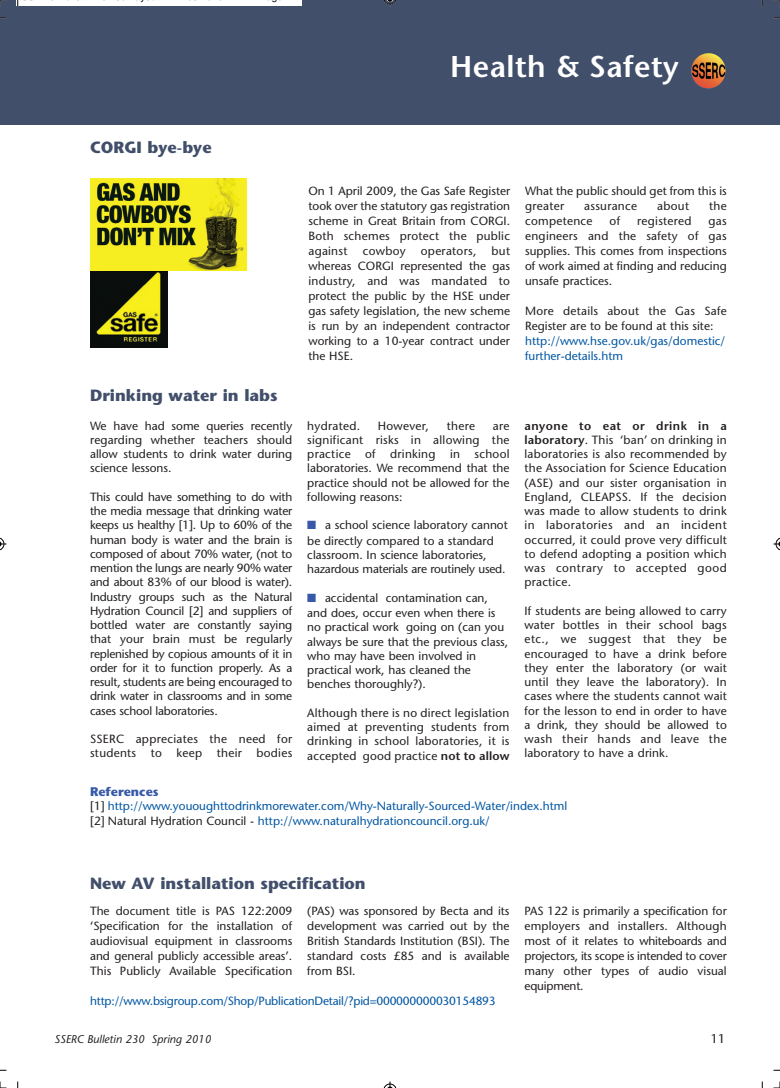
<style>
.page{position:relative;width:780px;height:1088px;background:#fff}
.page>*{position:absolute;margin:0;border:0;box-sizing:border-box;transform-origin:0 0}
.t1{font:600 30px "Stone Sans";letter-spacing:.015em;color:#fff}
.t2{font:700 16.25px "Stone Sans";color:#424f6b}
.t3{font:700 12.5px "Stone Sans";color:#3759a7}
.t4{font:12.5px "Stone Sans";color:#231f20}
.t5{font:11.88px/14.2px "Stone Sans";color:#231f20;text-align:justify}
.t6{font:11.88px/15px "Stone Sans";color:#0156a3}
.t7{font:11.88px/14.2px "Stone Sans";letter-spacing:.025em;color:#231f20}
.t8{font:italic 11.25px "Stone Sans";color:#231f20}
.s1{color:#3759a7}
.s2{font-weight:600}
.s3{color:#231f20}
</style>
<div class="page">
<div style="left:18px;top:0;width:762px;height:124px;background:#424f6b"></div>
<img style="left:714px;top:58px;width:11px;height:29px">
<img style="left:90px;top:271px;width:77px;height:77px">
<div style="left:0;top:0;width:18px;height:124px;background:#424f6b"></div>
<div style="left:90px;top:178px;width:156px;height:93px;background:#f7ee22"></div>
<img style="left:96px;top:179px;width:148px;height:92px">
<div style="left:16px;top:0;width:286px;height:5px;background:#fff"></div>
<svg style="left:17px;top:0;width:2px;height:6px"></svg>
<svg style="left:0;top:17px;width:6px;height:2px"></svg>
<svg style="left:761px;top:0;width:2px;height:6px"></svg>
<svg style="left:773px;top:17px;width:7px;height:2px"></svg>
<svg style="left:17px;top:1081px;width:2px;height:7px"></svg>
<svg style="left:761px;top:1081px;width:2px;height:7px"></svg>
<svg style="left:773px;top:0;width:7px;height:6px"></svg>
<svg style="left:0;top:1081px;width:6px;height:7px"></svg>
<svg style="left:773px;top:1081px;width:7px;height:7px"></svg>
<svg style="left:384px;top:0;width:12px;height:6px"></svg>
<svg style="left:383px;top:1081px;width:13px;height:7px"></svg>
<svg style="left:0;top:537px;width:6px;height:14px"></svg>
<svg style="left:773px;top:537px;width:7px;height:14px"></svg>
<h1 class="t1" style="left:450px;top:55px;width:230px">Health &amp; Safety</h1>
<h2 class="t2" style="left:90px;top:141px;width:123px">CORGI bye-bye</h2>
<h2 class="t2" style="left:90px;top:389px;width:189px">Drinking water in labs</h2>
<p class="t5" style="left:90px;top:420px;width:204px">We have had some queries recently regarding whether teachers should allow students to drink water during science lessons.</p>
<p class="t5" style="left:90px;top:491px;width:204px">This could have something to do with the media message that drinking water keeps us healthy [1]. Up to 60% of the human body is water and the brain is composed of about 70% water, (not to mention the lungs are nearly 90% water and about 83% of our blood is water).<br>Industry groups such as the Natural Hydration Council [2] and suppliers of bottled water are constantly saying that your brain must be regularly replenished by copious amounts of it in order for it to function properly. As a result, students are being encouraged to drink water in classrooms and in some cases school laboratories.</p>
<p class="t7" style="left:90px;top:733px;width:204px">SSERC appreciates the need for students to keep their bodies</p>
<p class="t5" style="left:308px;top:185px;width:203px;line-height:15px">On 1 April 2009, the Gas Safe Register took over the statutory gas registration scheme in Great Britain from CORGI.<br>Both schemes protect the public against</p>
<p class="t5" style="left:308px;top:245px;width:203px;line-height:15px;text-indent:183px">but whereas CORGI represented the gas industry, and was mandated to protect the public by the HSE under gas safety legislation, the new scheme is run by an independent contractor working to a 10-year contract under the HSE.</p>
<p class="t5" style="left:363px;top:245px;width:44px">cowboy</p>
<p class="t7" style="left:421px;top:245px;width:57px">operators,</p>
<p class="t5" style="left:525px;top:185px;width:203px;line-height:15px">What the public should get from this is greater</p>
<p class="t7" style="left:584px;top:200px;width:54px">assurance</p>
<p class="t5" style="left:657px;top:200px;width:33px">about</p>
<p class="t5" style="left:709px;top:200px;width:19px">the</p>
<p class="t7" style="left:525px;top:215px;width:69px">competence</p>
<p class="t5" style="left:609px;top:215px;width:12px">of</p>
<p class="t7" style="left:637px;top:215px;width:56px">registered</p>
<p class="t5" style="left:525px;top:215px;width:203px;line-height:15px;text-indent:183px">gas engineers and the safety of gas supplies. This comes from inspections of work aimed at finding and reducing unsafe practices.</p>
<p class="t5" style="left:525px;top:305px;width:203px;line-height:15px">More details about the Gas Safe<br>Register are to be found at this site:</p>
<p class="t6" style="left:525px;top:335px;width:202px">http://www.hse.gov.uk/gas/domestic/ further-details.htm</p>
<p class="t7" style="left:307px;top:420px;width:54px">hydrated.</p>
<p class="t7" style="left:378px;top:420px;width:53px">However,</p>
<p class="t5" style="left:447px;top:420px;width:30px">there</p>
<p class="t5" style="left:307px;top:420px;width:204px;text-indent:185px">are significant risks in allowing the practice of drinking in school laboratories. We recommend that the practice should not be allowed for the following reasons:</p>
<p class="t5" style="left:307px;top:519px;width:202px;line-height:15.4px"><span class="s1">■</span> a school science laboratory cannot be directly compared to a standard</p>
<p class="t5" style="left:307px;top:549px;width:200px">classroom. In science laboratories, hazardous materials are routinely used.</p>
<p class="t5" style="left:307px;top:591px;width:190px;line-height:15.4px"><span class="s1">■</span> accidental contamination can, and does, occur even when there is</p>
<p class="t5" style="left:307px;top:621px;width:202px;text-align:left">no practical work going on (can you always be sure that the previous class, who may have been involved in practical work, has cleaned the benches thoroughly?).</p>
<p class="t5" style="left:307px;top:707px;width:204px">Although there is no direct legislation aimed at preventing students from drinking in school laboratories, it is accepted good practice <span class="s2">not to allow</span></p>
<p class="t5" style="left:524px;top:420px;width:204px"><span class="s2">anyone to eat or drink in a laboratory</span>. This ‘ban’ on drinking in laboratories is also recommended by the Association for Science Education (ASE) and our sister organisation in England, CLEAPSS. If the decision was made to allow students to drink in laboratories and an incident occurred, it could prove very difficult to defend adopting a position which was contrary to accepted good practice.</p>
<p class="t5" style="left:524px;top:605px;width:204px">If students are being allowed to carry water bottles in their school bags etc., we suggest that they be encouraged to have a drink before they enter the laboratory (or wait until they leave the laboratory). In cases where the students cannot wait for the lesson to end in order to have a drink, they should be allowed to wash their hands and leave the laboratory to have a drink.</p>
<p class="t3" style="left:90px;top:786px;width:70px">References</p>
<p class="t6" style="left:90px;top:800px;width:478px"><span class="s3">[1]</span> http://www.yououghttodrinkmorewater.com/Why-Naturally-Sourced-Water/index.html <span class="s3">[2] Natural Hydration Council -</span> http://www.naturalhydrationcouncil.org.uk/</p>
<h2 class="t2" style="left:90px;top:877px;width:277px">New AV installation specification</h2>
<p class="t5" style="left:90px;top:905px;width:204px;line-height:15px">The document title is PAS 122:2009 ‘Specification for the installation of audiovisual equipment in classrooms and general publicly accessible areas’.<br>This Publicly Available Specification</p>
<p class="t5" style="left:307px;top:905px;width:204px;line-height:15px">(PAS) was sponsored by Becta and its development was carried out by the British Standards Institution (BSI). The standard costs £85 and is available from BSI.</p>
<p class="t5" style="left:524px;top:905px;width:204px;line-height:15px">PAS 122 is primarily a specification for employers and installers. Although most of it relates to whiteboards and projectors, its scope is intended to cover many other types of audio visual equipment.</p>
<p class="t6" style="left:90px;top:994px;width:407px">http://www.bsigroup.com/Shop/PublicationDetail/?pid=000000000030154893</p>
<p class="t8" style="left:54px;top:1035px;width:158px">SSERC Bulletin 230 Spring 2010</p>
<p class="t4" style="left:711px;top:1034px;width:16px">11</p>
</div>
